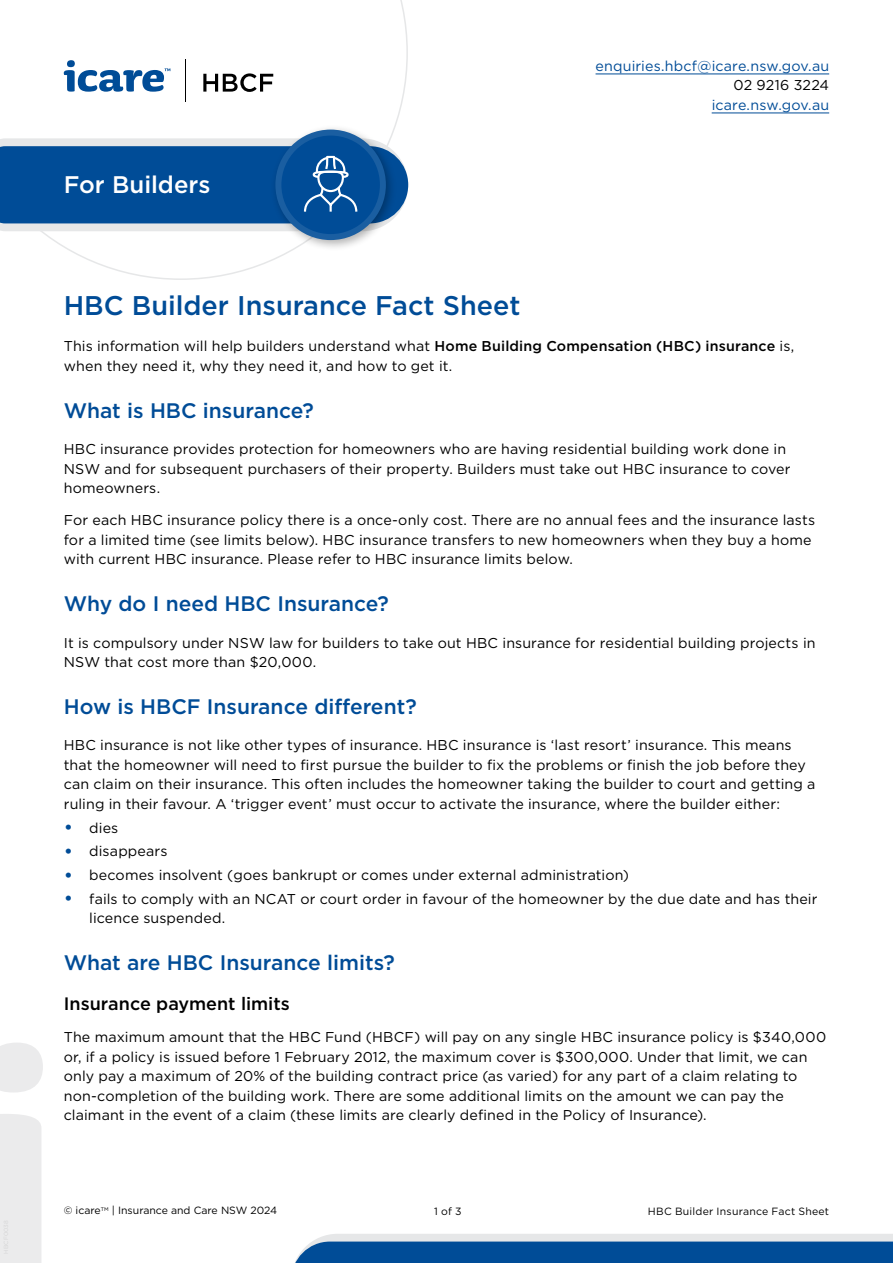
<style>
.page{position:relative;width:893px;height:1263px;background:#fff}
.page>*{position:absolute;margin:0;border:0;box-sizing:border-box;transform-origin:0 0}
.Document_Title{font:500 27px "Gotham";color:#004c97}
.Body_Copy{font:500 24px "Gotham";color:#fff}
.t1{font:500 21px "Gotham";color:#004c97}
.t2{font:500 18px "Gotham";color:#000}
.Body_Copy-2{font:14.25px/19.5px "Gotham";letter-spacing:.01em;color:#000}
.Body_Copy-3{font:14.25px/19.5px "Gotham";letter-spacing:.01em;color:#004c97;text-align:right}
.t3{font:10.5px "Gotham";letter-spacing:.005em;color:#000}
.t4{font:10.5px "Gotham";letter-spacing:.025em;color:#000}
.s1{color:#000}
.s2{font-weight:500}
.s3{font-size:19.5px;color:#004c97}
</style>
<div class="page">
<svg style="left:0;top:1043px;width:43px;height:220px"></svg>
<svg style="left:295px;top:1234px;width:598px;height:29px;background:#3f76ad"></svg>
<svg style="left:40px;top:0;width:368px;height:280px"></svg>
<div style="left:270px;top:125px;width:127px;height:126px;background:#000;opacity:.3"></div>
<div style="left:275px;top:130px;width:111px;height:110px;border:6px solid #1a5ea1;border-radius:50%"></div>
<svg style="left:0;top:138px;width:408px;height:93px;background:#2867a5"></svg>
<hr style="left:596px;top:74px;width:233px;height:1px;background:#004c97">
<hr style="left:712px;top:113px;width:117px;height:1px;background:#004c97">
<hr style="left:185px;top:60px;width:1px;height:42px;background:#000">
<svg style="left:64px;top:60px;width:106px;height:32px"></svg>
<svg style="left:203px;top:73px;width:70px;height:19px"></svg>
<p class="Body_Copy" style="left:64px;top:169px;width:148px">For Builders</p>
<p class="Body_Copy-3" style="left:596px;top:56px;width:235px">enquiries.hbcf@icare.nsw.gov.au<br><span class="s1">02 9216 3224<br></span>icare.nsw.gov.au</p>
<h1 class="Document_Title" style="left:64px;top:288px;width:458px">HBC Builder Insurance Fact Sheet</h1>
<p class="Body_Copy-2" style="left:64px;top:336px;width:732px">This information will help builders understand what <span class="s2">Home Building Compensation (HBC) insurance</span> is, when they need it, why they need it, and how to get it.</p>
<h1 class="t1" style="left:64px;top:396px;width:252px">What is HBC insurance?</h1>
<p class="Body_Copy-2" style="left:64px;top:439px;width:728px">HBC insurance provides protection for homeowners who are having residential building work done in<br>NSW and for subsequent purchasers of their property. Builders must take out HBC insurance to cover homeowners.</p>
<p class="Body_Copy-2" style="left:64px;top:510px;width:753px">For each HBC insurance policy there is a once-only cost. There are no annual fees and the insurance lasts for a limited time (see limits below). HBC insurance transfers to new homeowners when they buy a home with current HBC insurance. Please refer to HBC insurance limits below.</p>
<h1 class="t1" style="left:64px;top:590px;width:327px">Why do I need HBC Insurance?</h1>
<p class="Body_Copy-2" style="left:64px;top:632px;width:753px">It is compulsory under NSW law for builders to take out HBC insurance for residential building projects in<br>NSW that cost more than $20,000.</p>
<h1 class="t1" style="left:64px;top:693px;width:354px">How is HBCF Insurance different?</h1>
<p class="Body_Copy-2" style="left:64px;top:735px;width:753px">HBC insurance is not like other types of insurance. HBC insurance is ‘last resort’ insurance. This means that the homeowner will need to first pursue the builder to fix the problems or finish the job before they can claim on their insurance. This often includes the homeowner taking the builder to court and getting a ruling in their favour. A ‘trigger event’ must occur to activate the insurance, where the builder either:</p>
<p class="Body_Copy-2" style="left:64px;top:818px;width:56px"><span class="s3">•</span> dies</p>
<p class="Body_Copy-2" style="left:64px;top:841px;width:105px"><span class="s3">•</span> disappears</p>
<p class="Body_Copy-2" style="left:64px;top:865px;width:567px"><span class="s3">•</span> becomes insolvent (goes bankrupt or comes under external administration)</p>
<p class="Body_Copy-2" style="left:89px;top:889px;width:730px;text-indent:-26px"><span class="s3">•</span> fails to comply with an NCAT or court order in favour of the homeowner by the due date and has their licence suspended.</p>
<h1 class="t1" style="left:64px;top:949px;width:333px">What are HBC Insurance limits?</h1>
<h2 class="t2" style="left:64px;top:991px;width:228px">Insurance payment limits</h2>
<p class="Body_Copy-2" style="left:64px;top:1027px;width:764px">The maximum amount that the HBC Fund (HBCF) will pay on any single HBC insurance policy is $340,000 or, if a policy is issued before 1 February 2012, the maximum cover is $300,000. Under that limit, we can only pay a maximum of 20% of the building contract price (as varied) for any part of a claim relating to non-completion of the building work. There are some additional limits on the amount we can pay the claimant in the event of a claim (these limits are clearly defined in the Policy of Insurance).</p>
<p class="t3" style="left:64px;top:1203px;width:215px">© icare<sup>TM</sup> | Insurance and Care NSW 2024</p>
<p class="t3" style="left:434px;top:1204px;width:29px">1 of 3</p>
<p class="t4" style="left:648px;top:1204px;width:183px">HBC Builder Insurance Fact Sheet</p>
</div>
